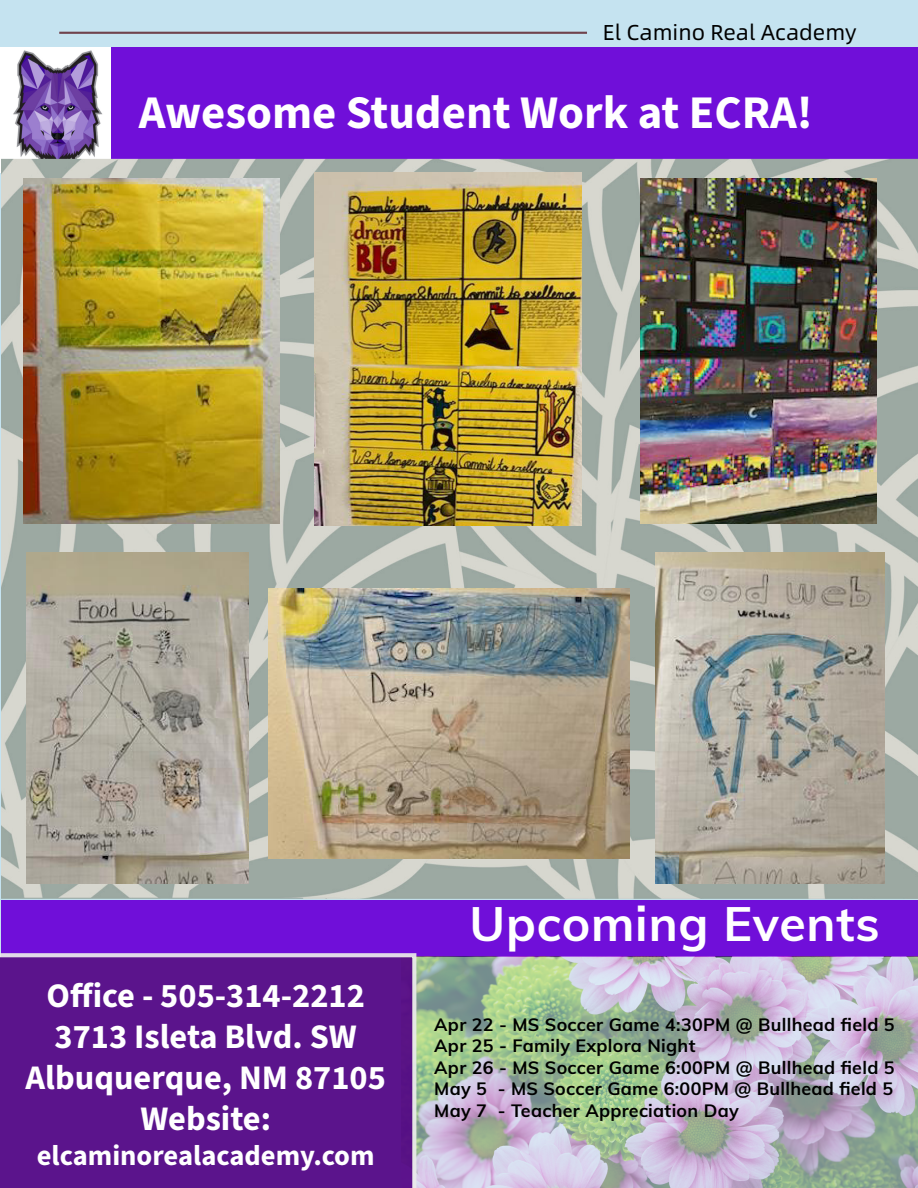
<style>
.page{position:relative;width:918px;height:1188px;background:#c5e3f0}
.page>*{position:absolute;margin:0;border:0;box-sizing:border-box;transform-origin:0 0}
.t1{font:700 48.3px "Muli";letter-spacing:.015em;color:#fff}
.t2{font:700 46.8px "Source Sans 3";color:#fff}
.t3{font:700 34.35px/41.2px "Source Sans 3";color:#fff;text-align:center}
.t4{font:700 28.65px "Source Sans 3";color:#fff}
.t5{font:21.6px "Alibaba Sans";color:#000}
.t6{font:700 17.85px/21.5px "Muli";letter-spacing:.015em;color:#000}
</style>
<div class="page">
<div style="left:0;top:113px;width:918px;height:59px;background:#700fd9"></div>
<div style="left:2px;top:900px;width:916px;height:57px;background:#700fd9"></div>
<div style="left:0;top:48px;width:918px;height:68px;background:#700fd9"></div>
<img style="left:0;top:48px;width:111px;height:124px">
<img style="left:2px;top:143px;width:916px;height:756px">
<img style="left:416px;top:957px;width:502px;height:231px">
<div style="left:0;top:953px;width:416px;height:235px;background:#5b148c"></div>
<img style="left:269px;top:588px;width:361px;height:271px">
<img style="left:655px;top:553px;width:230px;height:330px">
<img style="left:24px;top:179px;width:255px;height:344px">
<img style="left:314px;top:172px;width:267px;height:354px">
<img style="left:27px;top:553px;width:221px;height:330px">
<img style="left:640px;top:179px;width:236px;height:344px">
<hr style="left:59px;top:32px;width:528px;height:2px;background:#70434d">
<p class="t5" style="left:603px;top:16px;width:255px">El Camino Real Academy</p>
<h2 class="t2" style="left:139px;top:82px;width:676px">Awesome Student Work at ECRA!</h2>
<h3 class="t3" style="left:26px;top:974px;width:362px">Office - 505-314-2212<br>3713 Isleta Blvd. SW<br>Albuquerque, NM 87105<br>Website:</h3>
<h3 class="t4" style="left:37px;top:1136px;width:339px">elcaminorealacademy.com</h3>
<h1 class="t1" style="left:470px;top:888px;width:412px">Upcoming Events</h1>
<p class="t6" style="left:434px;top:1013px;width:462px">Apr 22 - MS Soccer Game 4:30PM @ Bullhead field 5<br>Apr 25 - Family Explora Night<br>Apr 26 - MS Soccer Game 6:00PM @ Bullhead field 5<br>May 5 - MS Soccer Game 6:00PM @ Bullhead field 5<br>May 7 - Teacher Appreciation Day</p>
</div>
